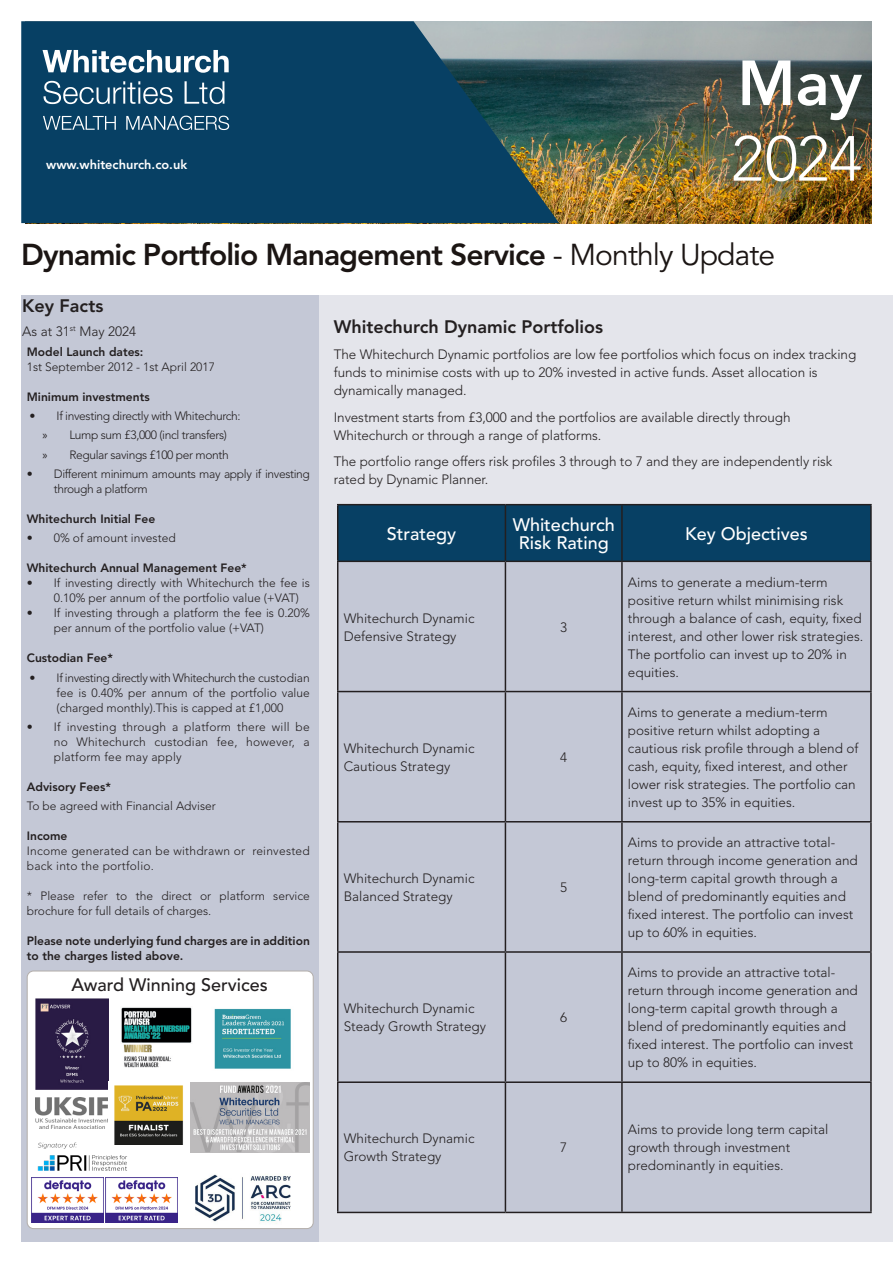
<style>
.page{position:relative;width:893px;height:1263px;background:#fff}
.page>*{position:absolute;margin:0;border:0;box-sizing:border-box;transform-origin:0 0}
.t1{font:300 63px "Avenir LT Std";color:#fff}
.t2{font:800 63px "Avenir LT Std";color:#fff}
.t3{font:800 30px "Avenir LT Std";letter-spacing:-.03em;color:#1b1513}
.t4{font:500 18px/18px "Avenir LT Std";color:#fff;text-align:center}
.t5{font:800 18px "Avenir LT Std";color:#231f20}
.t6{font:500 18px "Avenir LT Std";color:#231f20}
.t7{font:300 13.5px/18px "Avenir LT Std";color:#231f20}
.t8{font:800 12.75px "Avenir LT Std";color:#fff}
.t9{font:300 12px/15px "Avenir LT Std";color:#231f20}
.t10{font:800 12px/15px "Avenir LT Std";color:#231f20}
.t11{font:300 12px/15px "Avenir LT Std";letter-spacing:-.03em;color:#231f20}
.t12{font:300 12px/15px "Avenir LT Std";letter-spacing:.02em;color:#231f20}
.s1{font-weight:400}
.s2{font-family:"Myriad Pro";font-weight:400}
</style>
<div class="page">
<img style="left:559px;top:21px;width:313px;height:202px">
<svg style="left:21px;top:21px;width:538px;height:202px;background:#154866"></svg>
<svg style="left:43px;top:116px;width:186px;height:14px;background:#46708b"></svg>
<svg style="left:43px;top:81px;width:181px;height:23px;background:#3f6b87"></svg>
<svg style="left:43px;top:50px;width:186px;height:23px"></svg>
<div style="left:222px;top:296px;width:671px;height:946px;background:#e4e5eb"></div>
<div style="left:21px;top:296px;width:298px;height:946px;background:#c4c8d6"></div>
<div style="left:338px;top:505px;width:532px;height:56px;background:#074064"></div>
<div style="left:338px;top:562px;width:532px;height:650px;background:#c4c8d6"></div>
<hr style="left:337px;top:504px;width:168px;height:1px;background:#231f20">
<hr style="left:337px;top:505px;width:1px;height:56px;background:#231f20">
<hr style="left:505px;top:504px;width:117px;height:1px;background:#231f20">
<hr style="left:505px;top:505px;width:1px;height:56px;background:#231f20">
<hr style="left:622px;top:504px;width:250px;height:1px;background:#231f20">
<hr style="left:621px;top:505px;width:2px;height:56px;background:#231f20">
<hr style="left:870px;top:505px;width:2px;height:56px;background:#231f20">
<hr style="left:337px;top:561px;width:168px;height:1px;background:#231f20">
<hr style="left:337px;top:562px;width:1px;height:129px;background:#231f20">
<hr style="left:505px;top:561px;width:117px;height:1px;background:#231f20">
<hr style="left:505px;top:562px;width:1px;height:129px;background:#231f20">
<hr style="left:622px;top:561px;width:250px;height:1px;background:#231f20">
<hr style="left:621px;top:562px;width:2px;height:129px;background:#231f20">
<hr style="left:870px;top:562px;width:2px;height:129px;background:#231f20">
<hr style="left:337px;top:691px;width:168px;height:1px;background:#231f20">
<hr style="left:337px;top:692px;width:1px;height:129px;background:#231f20">
<hr style="left:505px;top:691px;width:117px;height:1px;background:#231f20">
<hr style="left:505px;top:692px;width:1px;height:129px;background:#231f20">
<hr style="left:622px;top:691px;width:250px;height:1px;background:#231f20">
<hr style="left:621px;top:692px;width:2px;height:129px;background:#231f20">
<hr style="left:870px;top:692px;width:2px;height:129px;background:#231f20">
<hr style="left:337px;top:821px;width:168px;height:1px;background:#231f20">
<hr style="left:337px;top:822px;width:1px;height:129px;background:#231f20">
<hr style="left:505px;top:821px;width:117px;height:1px;background:#231f20">
<hr style="left:505px;top:822px;width:1px;height:129px;background:#231f20">
<hr style="left:622px;top:821px;width:250px;height:1px;background:#231f20">
<hr style="left:621px;top:822px;width:2px;height:129px;background:#231f20">
<hr style="left:870px;top:822px;width:2px;height:129px;background:#231f20">
<hr style="left:337px;top:951px;width:168px;height:2px;background:#231f20">
<hr style="left:337px;top:953px;width:1px;height:128px;background:#231f20">
<hr style="left:505px;top:951px;width:117px;height:2px;background:#231f20">
<hr style="left:505px;top:953px;width:1px;height:128px;background:#231f20">
<hr style="left:622px;top:951px;width:250px;height:2px;background:#231f20">
<hr style="left:621px;top:953px;width:2px;height:128px;background:#231f20">
<hr style="left:870px;top:953px;width:2px;height:128px;background:#231f20">
<hr style="left:337px;top:1081px;width:168px;height:2px;background:#231f20">
<hr style="left:337px;top:1083px;width:1px;height:129px;background:#231f20">
<hr style="left:505px;top:1081px;width:117px;height:2px;background:#231f20">
<hr style="left:505px;top:1083px;width:1px;height:129px;background:#231f20">
<hr style="left:622px;top:1081px;width:250px;height:2px;background:#231f20">
<hr style="left:621px;top:1083px;width:2px;height:129px;background:#231f20">
<hr style="left:870px;top:1083px;width:2px;height:129px;background:#231f20">
<hr style="left:337px;top:1212px;width:168px;height:1px;background:#231f20">
<hr style="left:505px;top:1212px;width:117px;height:1px;background:#231f20">
<hr style="left:622px;top:1212px;width:250px;height:1px;background:#231f20">
<div style="left:27px;top:971px;width:286px;height:257px;background:#fff;border-radius:6px"></div>
<img style="left:214px;top:1008px;width:77px;height:61px">
<div style="left:27px;top:971px;width:287px;height:258px;border:1px solid #b3aeaa;border-radius:6px"></div>
<img style="left:31px;top:1177px;width:147px;height:46px">
<img style="left:195px;top:1174px;width:96px;height:50px">
<img style="left:36px;top:1098px;width:72px;height:30px">
<img style="left:37px;top:1142px;width:91px;height:29px">
<img style="left:190px;top:1083px;width:120px;height:69px">
<img style="left:35px;top:998px;width:73px;height:92px">
<img style="left:109px;top:1085px;width:74px;height:59px">
<img style="left:121px;top:1007px;width:71px;height:61px">
<p class="t8" style="left:46px;top:157px;width:142px">www.whitechurch.co.uk</p>
<h1 class="t2" style="left:737px;top:46px;width:126px">May</h1>
<h1 class="t1" style="left:731px;top:122px;width:133px">2024</h1>
<p class="t3" style="left:21px;top:237px;width:755px">Dynamic Portfolio Management Service <span class="s1">- Monthly Update</span></p>
<p class="t5" style="left:22px;top:295px;width:83px">Key Facts</p>
<p class="t7" style="left:22px;top:322px;width:115px">As at 31<sup>st</sup> May 2024</p>
<p class="t10" style="left:27px;top:344px;width:118px">Model Launch dates:</p>
<p class="t9" style="left:27px;top:359px;width:190px">1st September 2012 - 1st April 2017</p>
<p class="t10" style="left:27px;top:389px;width:124px">Minimum investments</p>
<p class="t11" style="left:30px;top:409px;width:213px">• If investing directly with Whitechurch:</p>
<p class="t11" style="left:42px;top:428px;width:186px"><span class="s2">»</span> Lump sum £3,000 (incl transfers)</p>
<p class="t11" style="left:42px;top:447px;width:188px"><span class="s2">»</span> Regular savings £100 per month</p>
<p class="t11" style="left:54px;top:466px;width:258px;text-indent:-27px">• Different minimum amounts may apply if investing through a platform</p>
<p class="t10" style="left:27px;top:511px;width:130px">Whitechurch Initial Fee</p>
<p class="t9" style="left:27px;top:531px;width:150px">• 0% of amount invested</p>
<p class="t10" style="left:27px;top:561px;width:222px">Whitechurch Annual Management Fee*</p>
<p class="t9" style="left:54px;top:576px;width:258px;text-indent:-27px">• If investing directly with Whitechurch the fee is<br>0.10% per annum of the portfolio value (+VAT)</p>
<p class="t9" style="left:54px;top:606px;width:258px;text-indent:-27px">• If investing through a platform the fee is 0.20% per annum of the portfolio value (+VAT)</p>
<p class="t10" style="left:27px;top:651px;width:88px">Custodian Fee*</p>
<p class="t9" style="left:57px;top:670px;width:255px;text-align:justify;text-indent:-27px">• If investing directly with Whitechurch the custodian fee is 0.40% per annum of the portfolio value (charged monthly).This is capped at £1,000</p>
<p class="t9" style="left:54px;top:719px;width:258px;text-align:justify;text-indent:-27px">• If investing through a platform there will be no Whitechurch custodian fee, however, a platform fee may apply</p>
<p class="t10" style="left:27px;top:779px;width:86px">Advisory Fees*</p>
<p class="t9" style="left:27px;top:798px;width:190px">To be agreed with Financial Adviser</p>
<p class="t10" style="left:27px;top:828px;width:42px">Income</p>
<p class="t12" style="left:27px;top:843px;width:285px">Income generated can be withdrawn or reinvested back into the portfolio.</p>
<p class="t9" style="left:27px;top:888px;width:285px">* Please refer to the direct or platform service brochure for full details of charges.</p>
<p class="t10" style="left:27px;top:933px;width:285px">Please note underlying fund charges are in addition to the charges listed above.</p>
<p class="t6" style="left:71px;top:974px;width:198px">Award Winning Services</p>
<p class="t5" style="left:334px;top:316px;width:271px">Whitechurch Dynamic Portfolios</p>
<p class="t7" style="left:334px;top:345px;width:524px">The Whitechurch Dynamic portfolios are low fee portfolios which focus on index tracking funds to minimise costs with up to 20% invested in active funds. Asset allocation is dynamically managed.</p>
<p class="t7" style="left:334px;top:408px;width:458px">Investment starts from £3,000 and the portfolios are available directly through<br>Whitechurch or through a range of platforms.</p>
<p class="t7" style="left:334px;top:452px;width:500px">The portfolio range offers risk profiles 3 through to 7 and they are independently risk rated by Dynamic Planner.</p>
<p class="t4" style="left:387px;top:525px;width:71px">Strategy</p>
<p class="t4" style="left:513px;top:516px;width:104px">Whitechurch<br>Risk Rating</p>
<p class="t4" style="left:685px;top:525px;width:124px">Key Objectives</p>
<p class="t7" style="left:344px;top:609px;width:132px">Whitechurch Dynamic<br>Defensive Strategy</p>
<p class="t7" style="left:560px;top:618px;width:9px">3</p>
<p class="t7" style="left:344px;top:739px;width:132px">Whitechurch Dynamic<br>Cautious Strategy</p>
<p class="t7" style="left:560px;top:748px;width:9px">4</p>
<p class="t7" style="left:344px;top:869px;width:132px">Whitechurch Dynamic<br>Balanced Strategy</p>
<p class="t7" style="left:560px;top:878px;width:9px">5</p>
<p class="t7" style="left:344px;top:999px;width:144px">Whitechurch Dynamic<br>Steady Growth Strategy</p>
<p class="t7" style="left:560px;top:1008px;width:9px">6</p>
<p class="t7" style="left:344px;top:1130px;width:132px">Whitechurch Dynamic<br>Growth Strategy</p>
<p class="t7" style="left:560px;top:1139px;width:9px">7</p>
<p class="t7" style="left:628px;top:573px;width:237px">Aims to generate a medium-term positive return whilst minimising risk through a balance of cash, equity, fixed interest, and other lower risk strategies.<br>The portfolio can invest up to 20% in equities.</p>
<p class="t7" style="left:628px;top:703px;width:232px">Aims to generate a medium-term positive return whilst adopting a cautious risk profile through a blend of cash, equity, fixed interest, and other lower risk strategies. The portfolio can invest up to 35% in equities.</p>
<p class="t7" style="left:628px;top:833px;width:231px">Aims to provide an attractive total&shy;return through income generation and long-term capital growth through a blend of predominantly equities and fixed interest. The portfolio can invest up to 60% in equities.</p>
<p class="t7" style="left:628px;top:963px;width:231px">Aims to provide an attractive total&shy;return through income generation and long-term capital growth through a blend of predominantly equities and fixed interest. The portfolio can invest up to 80% in equities.</p>
<p class="t7" style="left:628px;top:1121px;width:202px">Aims to provide long term capital growth through investment predominantly in equities.</p>
</div>
